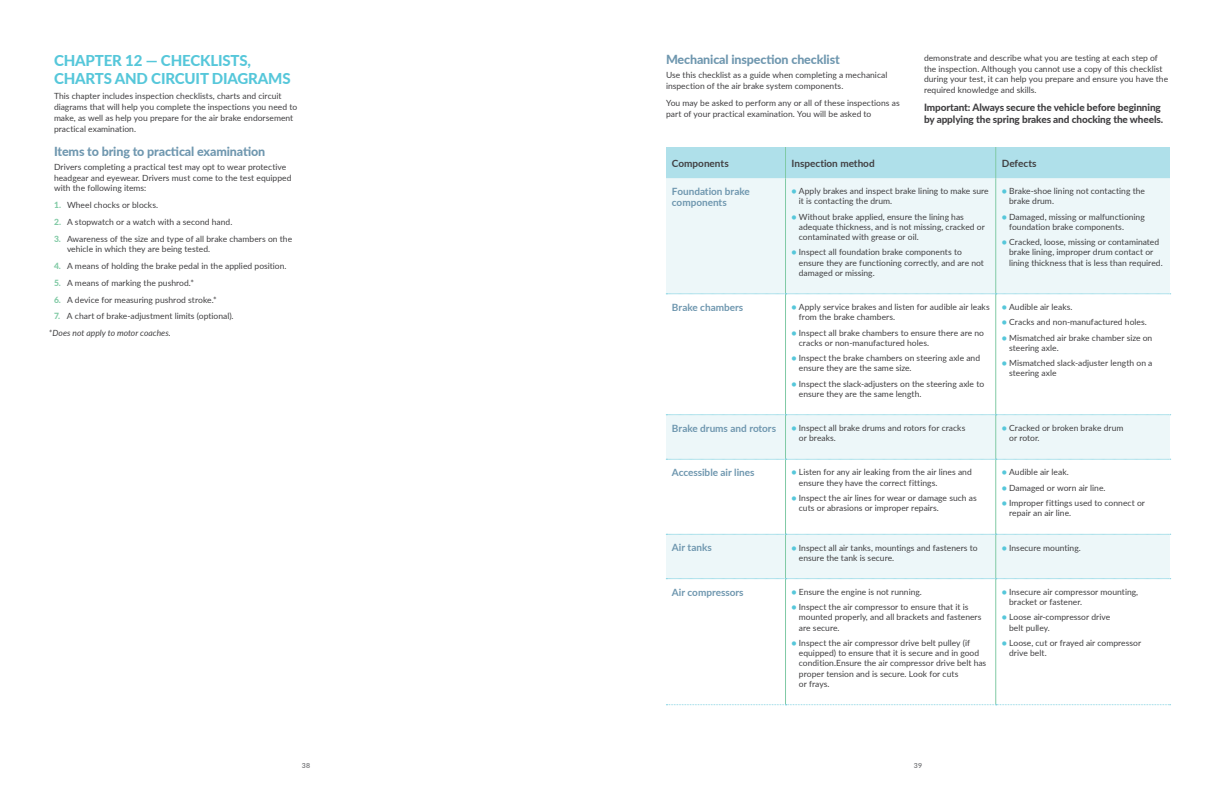
<style>
.page{position:relative;width:1224px;height:792px;background:#fff}
.page>*{position:absolute;margin:0;border:0;box-sizing:border-box;transform-origin:0 0}
.t1{font:800 15px/18px "Lato";letter-spacing:-.01em;color:#56c7da}
.t2{font:800 12.5px "Lato";letter-spacing:-.01em;color:#6f97af}
.t3{font:700 10px/10.8px "Lato";color:#6f97af}
.t4{font:800 10px/12px "Lato";letter-spacing:-.01em;color:#414042}
.t5{font:700 10px "Lato";color:#414042}
.t6{font:8.5px/10.2px "Lato";letter-spacing:.005em;color:#414042}
.t7{font:600 7px "Lato";color:#6d6e71}
.s1{font-weight:800;color:#81caa5}
.s2{font-style:italic}
.s3{font-weight:800;font-size:9px;color:#56c7da}
</style>
<div class="page">
<div style="left:666px;top:147px;width:504px;height:31px;background:#afe0ea"></div>
<svg style="left:666px;top:178px;width:504px;height:400px;fill:#edf7f9"></svg>
<hr style="left:785px;top:147px;width:1px;height:31px;background:#81caa5">
<hr style="left:995px;top:147px;width:1px;height:31px;background:#81caa5">
<hr style="left:785px;top:178px;width:1px;height:116px;background:#81caa5">
<hr style="left:995px;top:178px;width:1px;height:116px;background:#81caa5">
<hr style="left:785px;top:294px;width:1px;height:121px;background:#81caa5">
<hr style="left:995px;top:294px;width:1px;height:121px;background:#81caa5">
<hr style="left:785px;top:415px;width:1px;height:44px;background:#81caa5">
<hr style="left:995px;top:415px;width:1px;height:44px;background:#81caa5">
<hr style="left:785px;top:459px;width:1px;height:75px;background:#81caa5">
<hr style="left:995px;top:459px;width:1px;height:75px;background:#81caa5">
<hr style="left:785px;top:535px;width:1px;height:43px;background:#81caa5">
<hr style="left:995px;top:535px;width:1px;height:43px;background:#81caa5">
<hr style="left:785px;top:579px;width:1px;height:125px;background:#81caa5">
<hr style="left:995px;top:579px;width:1px;height:125px;background:#81caa5">
<svg style="left:666px;top:294px;width:505px;height:1px"></svg>
<svg style="left:666px;top:415px;width:505px;height:1px"></svg>
<svg style="left:666px;top:459px;width:505px;height:1px"></svg>
<svg style="left:666px;top:534px;width:505px;height:1px"></svg>
<svg style="left:666px;top:578px;width:505px;height:1px"></svg>
<svg style="left:666px;top:704px;width:505px;height:1px"></svg>
<h1 class="t1" style="left:54px;top:51px;width:238px">CHAPTER 12 — CHECKLISTS,<br>CHARTS AND CIRCUIT DIAGRAMS</h1>
<p class="t6" style="left:54px;top:90px;width:245px;line-height:10.8px">This chapter includes inspection checklists, charts and circuit diagrams that will help you complete the inspections you need to make, as well as help you prepare for the air brake endorsement practical examination.</p>
<h2 class="t2" style="left:54px;top:142px;width:213px">Items to bring to practical examination</h2>
<p class="t6" style="left:54px;top:161px;width:239px;line-height:10.8px">Drivers completing a practical test may opt to wear protective headgear and eyewear. Drivers must come to the test equipped with the following items:</p>
<p class="t6" style="left:54px;top:200px;width:106px"><span class="s1">1.</span> Wheel chocks or blocks.</p>
<p class="t6" style="left:54px;top:216px;width:180px"><span class="s1">2.</span> A stopwatch or a watch with a second hand.</p>
<p class="t6" style="left:67px;top:233px;width:227px;line-height:10.8px;text-indent:-13px"><span class="s1">3.</span> Awareness of the size and type of all brake chambers on the vehicle in which they are being tested.</p>
<p class="t6" style="left:54px;top:261px;width:234px"><span class="s1">4.</span> A means of holding the brake pedal in the applied position.</p>
<p class="t6" style="left:54px;top:277px;width:142px"><span class="s1">5.</span> A means of marking the pushrod.*</p>
<p class="t6" style="left:54px;top:294px;width:164px"><span class="s1">6.</span> A device for measuring pushrod stroke.*</p>
<p class="t6" style="left:49px;top:308px;width:186px;line-height:16.8px;text-indent:5px"><span class="s1">7.</span> A chart of brake-adjustment limits (optional). <span class="s2">* Does not apply to motor coaches.</span></p>
<h2 class="t2" style="left:666px;top:50px;width:175px">Mechanical inspection checklist</h2>
<p class="t6" style="left:666px;top:70px;width:223px;line-height:10.8px">Use this checklist as a guide when completing a mechanical inspection of the air brake system components.</p>
<p class="t6" style="left:666px;top:97px;width:235px;line-height:10.8px">You may be asked to perform any or all of these inspections as part of your practical examination. You will be asked to</p>
<p class="t6" style="left:924px;top:52px;width:246px;line-height:10.8px">demonstrate and describe what you are testing at each step of the inspection. Although you cannot use a copy of this checklist during your test, it can help you prepare and ensure you have the required knowledge and skills.</p>
<p class="t4" style="left:924px;top:101px;width:241px">Important: Always secure the vehicle before beginning by applying the spring brakes and chocking the wheels.</p>
<p class="t5" style="left:672px;top:156px;width:58px">Components</p>
<p class="t5" style="left:792px;top:156px;width:85px">Inspection method</p>
<p class="t5" style="left:1002px;top:156px;width:36px">Defects</p>
<p class="t3" style="left:672px;top:186px;width:79px">Foundation brake components</p>
<p class="t6" style="left:799px;top:186px;width:191px;text-indent:-7px"><span class="s3">•</span> Apply brakes and inspect brake lining to make sure it is contacting the drum.</p>
<p class="t6" style="left:799px;top:211px;width:187px;text-indent:-7px"><span class="s3">•</span> Without brake applied, ensure the lining has adequate thickness, and is not missing, cracked or contaminated with grease or oil.</p>
<p class="t6" style="left:799px;top:247px;width:187px;text-indent:-7px"><span class="s3">•</span> Inspect all foundation brake components to ensure they are functioning correctly, and are not damaged or missing.</p>
<p class="t6" style="left:1009px;top:186px;width:137px;text-indent:-7px"><span class="s3">•</span> Brake-shoe lining not contacting the brake drum.</p>
<p class="t6" style="left:1009px;top:211px;width:137px;text-indent:-7px"><span class="s3">•</span> Damaged, missing or malfunctioning foundation brake components.</p>
<p class="t6" style="left:1009px;top:237px;width:155px;line-height:10.5px;text-indent:-7px"><span class="s3">•</span> Cracked, loose, missing or contaminated brake lining, improper drum contact or lining thickness that is less than required.</p>
<p class="t3" style="left:672px;top:301px;width:73px">Brake chambers</p>
<p class="t6" style="left:799px;top:302px;width:192px;text-indent:-7px"><span class="s3">•</span> Apply service brakes and listen for audible air leaks from the brake chambers.</p>
<p class="t6" style="left:799px;top:327px;width:187px;text-indent:-7px"><span class="s3">•</span> Inspect all brake chambers to ensure there are no cracks or non-manufactured holes.</p>
<p class="t6" style="left:799px;top:353px;width:183px;text-indent:-7px"><span class="s3">•</span> Inspect the brake chambers on steering axle and ensure they are the same size.</p>
<p class="t6" style="left:799px;top:378px;width:187px;text-indent:-7px"><span class="s3">•</span> Inspect the slack-adjusters on the steering axle to ensure they are the same length.</p>
<p class="t6" style="left:1002px;top:302px;width:72px"><span class="s3">•</span> Audible air leaks.</p>
<p class="t6" style="left:1002px;top:317px;width:147px"><span class="s3">•</span> Cracks and non-manufactured holes.</p>
<p class="t6" style="left:1009px;top:332px;width:145px;text-indent:-7px"><span class="s3">•</span> Mismatched air brake chamber size on steering axle.</p>
<p class="t6" style="left:1009px;top:358px;width:145px;text-indent:-7px"><span class="s3">•</span> Mismatched slack-adjuster length on a steering axle</p>
<p class="t3" style="left:672px;top:422px;width:106px">Brake drums and rotors</p>
<p class="t6" style="left:799px;top:422px;width:168px;text-indent:-7px"><span class="s3">•</span> Inspect all brake drums and rotors for cracks or breaks.</p>
<p class="t6" style="left:1009px;top:422px;width:116px;text-indent:-7px"><span class="s3">•</span> Cracked or broken brake drum or rotor.</p>
<p class="t3" style="left:672px;top:467px;width:84px">Accessible air lines</p>
<p class="t6" style="left:799px;top:467px;width:174px;text-indent:-7px"><span class="s3">•</span> Listen for any air leaking from the air lines and ensure they have the correct fittings.</p>
<p class="t6" style="left:799px;top:492px;width:179px;text-indent:-7px"><span class="s3">•</span> Inspect the air lines for wear or damage such as cuts or abrasions or improper repairs.</p>
<p class="t6" style="left:1002px;top:467px;width:69px"><span class="s3">•</span> Audible air leak.</p>
<p class="t6" style="left:1002px;top:482px;width:105px"><span class="s3">•</span> Damaged or worn air line.</p>
<p class="t6" style="left:1009px;top:498px;width:137px;text-indent:-7px"><span class="s3">•</span> Improper fittings used to connect or repair an air line.</p>
<p class="t3" style="left:672px;top:542px;width:41px">Air tanks</p>
<p class="t6" style="left:799px;top:542px;width:180px;text-indent:-7px"><span class="s3">•</span> Inspect all air tanks, mountings and fasteners to ensure the tank is secure.</p>
<p class="t6" style="left:1002px;top:542px;width:81px"><span class="s3">•</span> Insecure mounting.</p>
<p class="t3" style="left:672px;top:586px;width:73px">Air compressors</p>
<p class="t6" style="left:791px;top:586px;width:132px"><span class="s3">•</span> Ensure the engine is not running.</p>
<p class="t6" style="left:799px;top:602px;width:184px;text-indent:-7px"><span class="s3">•</span> Inspect the air compressor to ensure that it is mounted properly, and all brackets and fasteners are secure.</p>
<p class="t6" style="left:799px;top:637px;width:189px;text-indent:-7px"><span class="s3">•</span> Inspect the air compressor drive belt pulley (if equipped) to ensure that it is secure and in good condition.Ensure the air compressor drive belt has proper tension and is secure. Look for cuts<br>or frays.</p>
<p class="t6" style="left:1009px;top:586px;width:131px;text-indent:-7px"><span class="s3">•</span> Insecure air compressor mounting, bracket or fastener.</p>
<p class="t6" style="left:1009px;top:612px;width:103px;text-indent:-7px"><span class="s3">•</span> Loose air-compressor drive belt pulley.</p>
<p class="t6" style="left:1009px;top:637px;width:134px;text-indent:-7px"><span class="s3">•</span> Loose, cut or frayed air compressor drive belt.</p>
<p class="t7" style="left:302px;top:760px;width:10px">38</p>
<p class="t7" style="left:914px;top:760px;width:10px">39</p>
</div>
